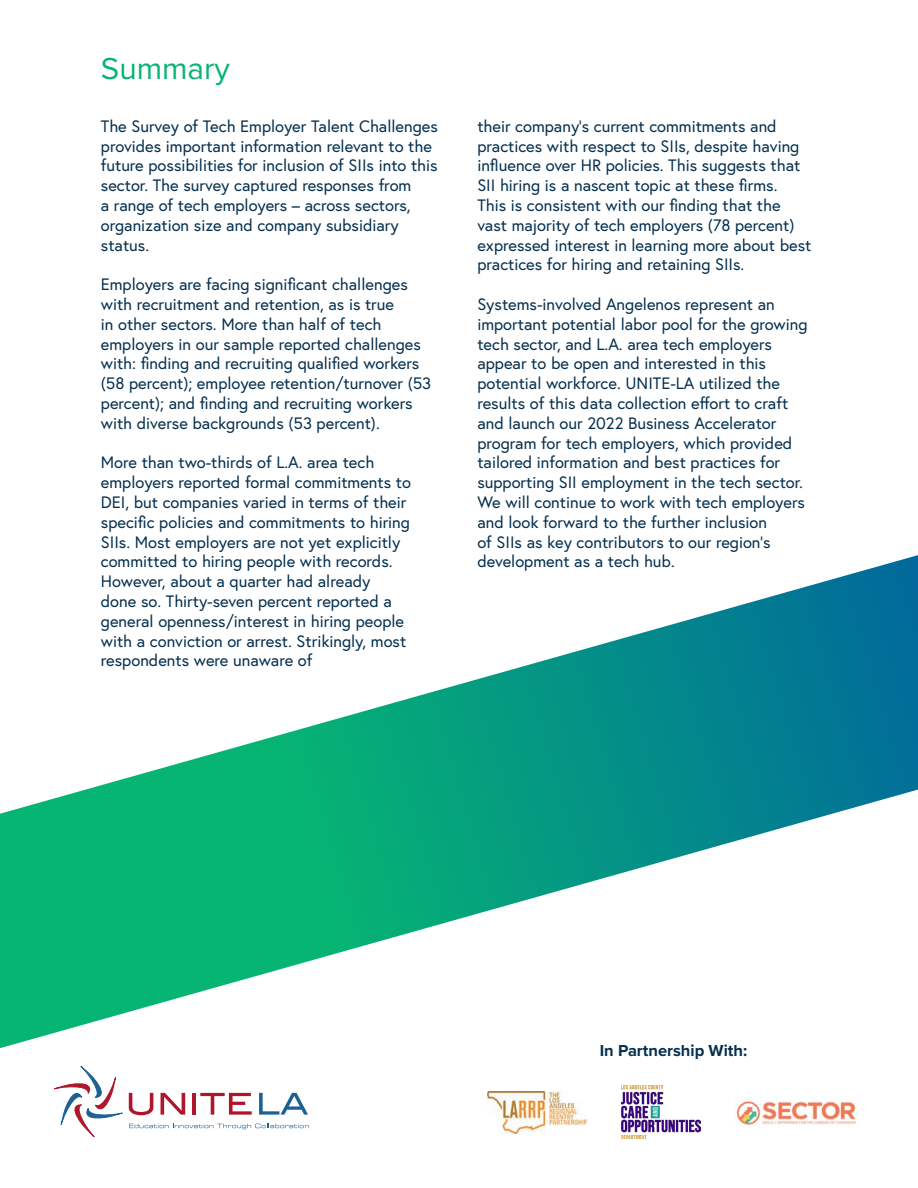
<style>
.page{position:relative;width:918px;height:1188px;background:#fff}
.page>*{position:absolute;margin:0;border:0;box-sizing:border-box;transform-origin:0 0}
.t1{font:31.5px "Proxima Nova";color:#06b473}
.t2{font:16.5px/19.8px "Europa";color:#05304f}
.t3{font:700 16.5px "Proxima Nova";color:#05304f}
</style>
<div class="page">
<svg style="left:0;top:555px;width:918px;height:493px"></svg>
<img style="left:488px;top:1091px;width:99px;height:43px">
<img style="left:736px;top:1096px;width:122px;height:32px">
<svg style="left:54px;top:1066px;width:69px;height:71px"></svg>
<svg style="left:129px;top:1093px;width:24px;height:22px"></svg>
<svg style="left:161px;top:1093px;width:24px;height:22px"></svg>
<hr style="left:192px;top:1093px;width:4px;height:22px;background:#ae172b">
<svg style="left:200px;top:1093px;width:52px;height:22px"></svg>
<svg style="left:259px;top:1093px;width:49px;height:22px"></svg>
<svg style="left:129px;top:1124px;width:180px;height:5px"></svg>
<img style="left:622px;top:1085px;width:79px;height:54px">
<p class="t1" style="left:101px;top:45px;width:131px">Summary</p>
<p class="t2" style="left:101px;top:116px;width:339px">The Survey of Tech Employer Talent Challenges provides important information relevant to the future possibilities for inclusion of SIIs into this sector. The survey captured responses from<br>a range of tech employers – across sectors, organization size and company subsidiary status.</p>
<p class="t2" style="left:101px;top:274px;width:332px">Employers are facing significant challenges with recruitment and retention, as is true<br>in other sectors. More than half of tech employers in our sample reported challenges with: finding and recruiting qualified workers (58 percent); employee retention/turnover (53 percent); and finding and recruiting workers with diverse backgrounds (53 percent).</p>
<p class="t2" style="left:101px;top:452px;width:312px">More than two-thirds of L.A. area tech employers reported formal commitments to DEI, but companies varied in terms of their specific policies and commitments to hiring SIIs. Most employers are not yet explicitly committed to hiring people with records.<br>However, about a quarter had already<br>done so. Thirty-seven percent reported a general openness/interest in hiring people with a conviction or arrest. Strikingly, most respondents were unaware of</p>
<p class="t2" style="left:477px;top:116px;width:336px">their company’s current commitments and practices with respect to SIIs, despite having influence over HR policies. This suggests that SII hiring is a nascent topic at these firms.<br>This is consistent with our finding that the vast majority of tech employers (78 percent) expressed interest in learning more about best practices for hiring and retaining SIIs.</p>
<p class="t2" style="left:477px;top:294px;width:332px">Systems-involved Angelenos represent an important potential labor pool for the growing tech sector, and L.A. area tech employers appear to be open and interested in this potential workforce. UNITE-LA utilized the results of this data collection effort to craft and launch our 2022 Business Accelerator program for tech employers, which provided tailored information and best practices for supporting SII employment in the tech sector.<br>We will continue to work with tech employers and look forward to the further inclusion<br>of SIIs as key contributors to our region’s development as a tech hub.</p>
<p class="t3" style="left:600px;top:1038px;width:149px">In Partnership With:</p>
</div>
